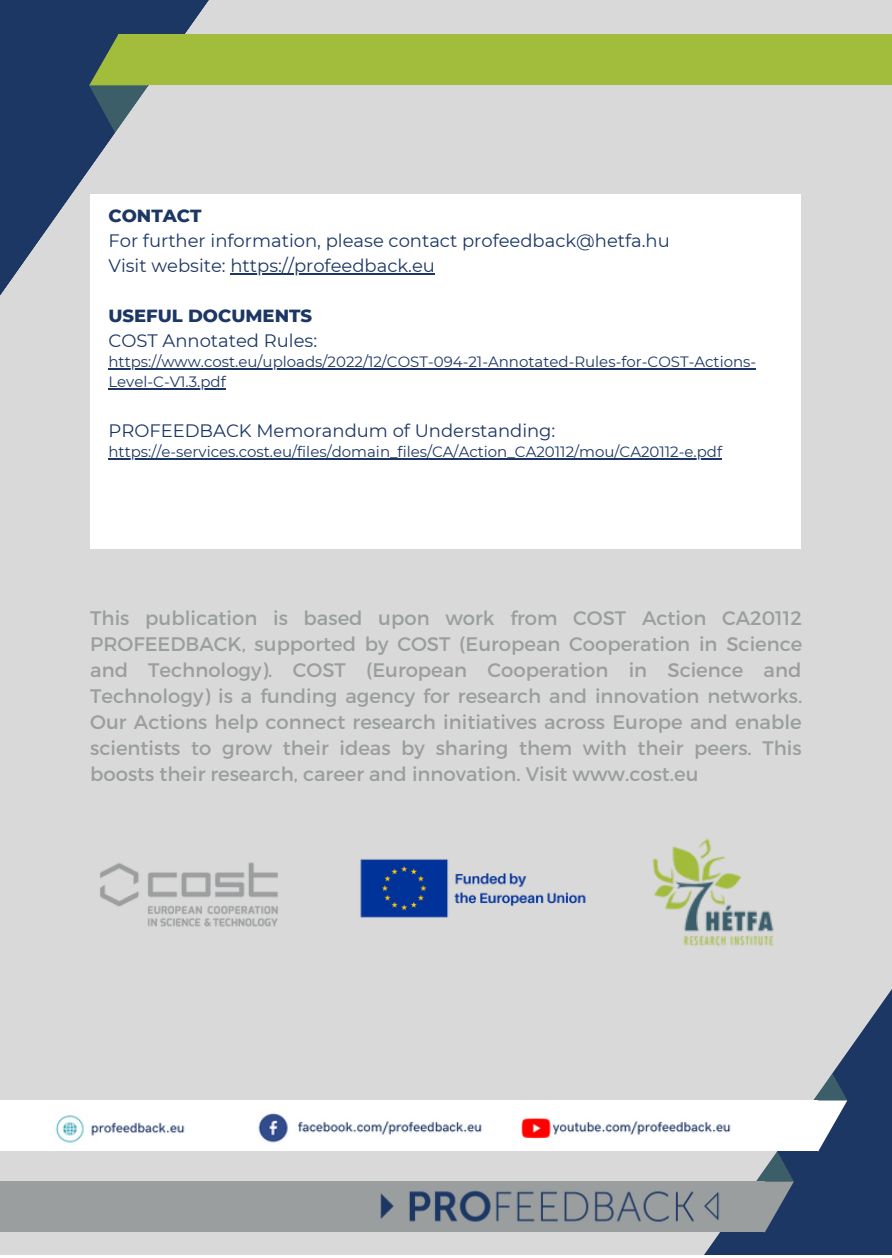
<style>
.page{position:relative;width:892px;height:1258px;background:#fff}
.page>*{position:absolute;margin:0;border:0;box-sizing:border-box;transform-origin:0 0}
.t1{font:19.5px/26.1px "Montserrat";color:#9b9e9e;text-align:justify}
.t2{font:18px/24.9px "Montserrat";color:#1c3764}
.t3{font:800 18px "Montserrat";color:#1c3764}
.t4{font:15px/19.8px "Montserrat";color:#1c3764}
</style>
<div class="page">
<div style="left:0;top:0;width:891px;height:1255px;background:#d9d9d9"></div>
<div style="left:0;top:1181px;width:764px;height:51px;background:#9b9e9e"></div>
<img style="left:283px;top:1151px;width:534px;height:104px">
<div style="left:0;top:1100px;width:817px;height:51px;background:#fff"></div>
<svg style="left:704px;top:1019px;width:143px;height:213px"></svg>
<div style="left:118px;top:34px;width:773px;height:51px;background:#a2bc3c"></div>
<svg style="left:89px;top:34px;width:89px;height:132px"></svg>
<div style="left:90px;top:194px;width:710px;height:355px;background:#fff"></div>
<hr style="left:230px;top:274px;width:205px;height:1px;background:#1c3764">
<hr style="left:108px;top:368px;width:648px;height:2px;background:#1c3764">
<hr style="left:108px;top:388px;width:118px;height:2px;background:#1c3764">
<hr style="left:108px;top:458px;width:614px;height:1px;background:#1c3764">
<img style="left:71px;top:839px;width:234px;height:110px">
<img style="left:351px;top:839px;width:247px;height:99px">
<img style="left:646px;top:832px;width:135px;height:122px">
<img style="left:55px;top:1104px;width:693px;height:43px">
<p class="t3" style="left:108px;top:205px;width:95px">CONTACT</p>
<p class="t2" style="left:108px;top:228px;width:563px">For further information, please contact profeedback@hetfa.hu<br>Visit website: https://profeedback.eu</p>
<p class="t3" style="left:108px;top:305px;width:205px">USEFUL DOCUMENTS</p>
<p class="t2" style="left:108px;top:328px;width:210px">COST Annotated Rules:</p>
<p class="t4" style="left:108px;top:352px;width:649px">https://www.cost.eu/uploads/2022/12/COST-094-21-Annotated-Rules-for-COST-Actions-<br>Level-C-V1.3.pdf</p>
<p class="t2" style="left:108px;top:418px;width:448px">PROFEEDBACK Memorandum of Understanding:</p>
<p class="t4" style="left:108px;top:442px;width:615px">https://e-services.cost.eu/files/domain_files/CA/Action_CA20112/mou/CA20112-e.pdf</p>
<p class="t1" style="left:90px;top:604px;width:713px">This publication is based upon work from COST Action CA20112<br>PROFEEDBACK, supported by COST (European Cooperation in Science and Technology). COST (European Cooperation in Science and Technology) is a funding agency for research and innovation networks.<br>Our Actions help connect research initiatives across Europe and enable scientists to grow their ideas by sharing them with their peers. This boosts their research, career and innovation. Visit www.cost.eu</p>
</div>
